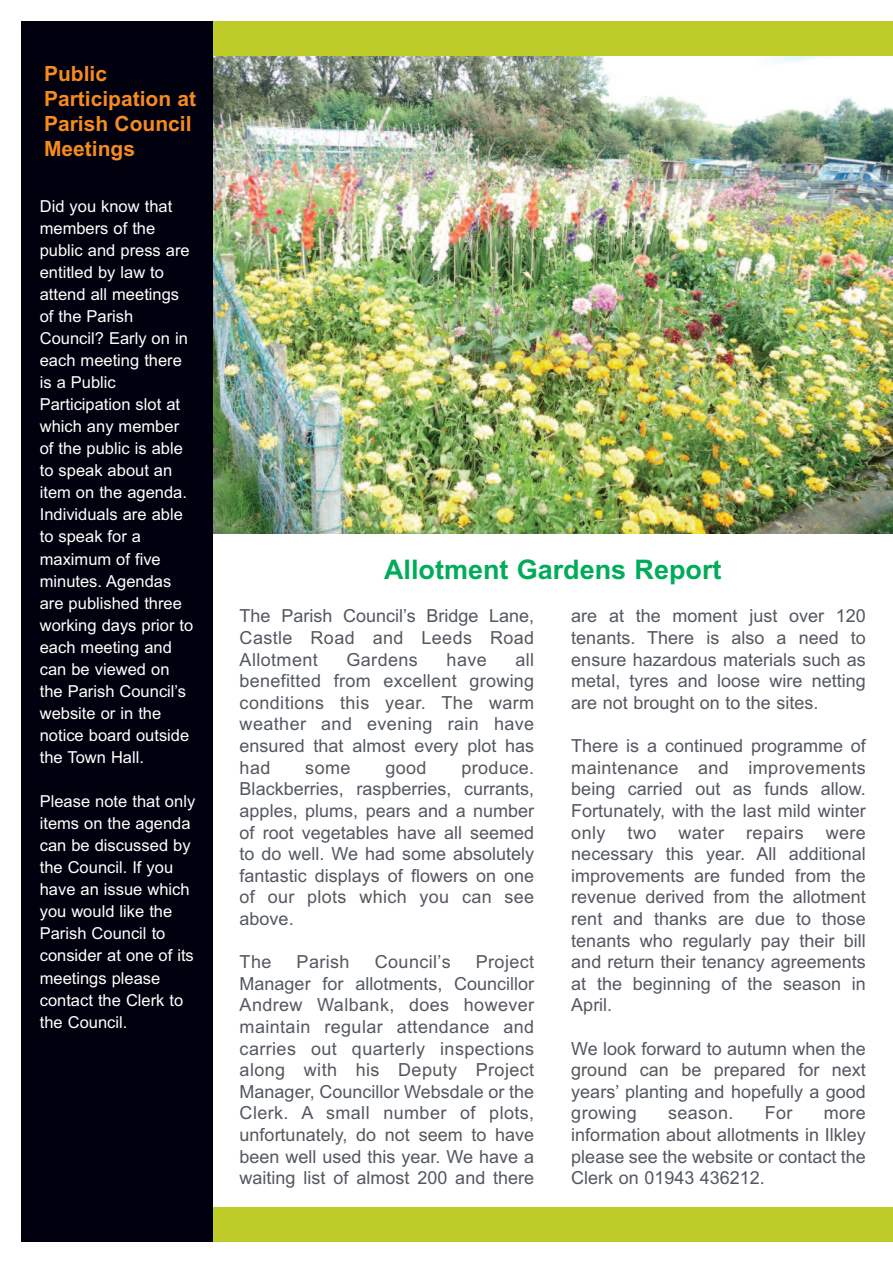
<style>
.page{position:relative;width:893px;height:1263px;background:#fff}
.page>*{position:absolute;margin:0;border:0;box-sizing:border-box;transform-origin:0 0}
.t1{font:700 27px "Arial";color:#00ac5a}
.t2{font:700 21px/25.2px "Arial";color:#f68b1f}
.t3{font:18px/21.6px "Arial";color:#535860;text-align:justify}
.t4{font:18px "Arial";letter-spacing:.02em;color:#535860}
.t5{font:16.5px/22px "Arial";color:#fff}
</style>
<div class="page">
<img style="left:213px;top:55px;width:680px;height:479px">
<div style="left:204px;top:21px;width:689px;height:34px;background:#becc2a"></div>
<div style="left:204px;top:1208px;width:689px;height:34px;background:#becc2a"></div>
<div style="left:21px;top:21px;width:192px;height:1221px;background:#00000e"></div>
<p class="t2" style="left:44px;top:61px;width:154px">Public<br>Participation at<br>Parish Council<br>Meetings</p>
<p class="t5" style="left:40px;top:195px;width:155px">Did you know that members of the public and press are entitled by law to attend all meetings of the Parish<br>Council? Early on in each meeting there is a Public<br>Participation slot at which any member of the public is able to speak about an item on the agenda.<br>Individuals are able to speak for a maximum of five minutes. Agendas are published three working days prior to each meeting and can be viewed on the Parish Council’s website or in the notice board outside the Town Hall.</p>
<p class="t5" style="left:40px;top:790px;width:157px">Please note that only items on the agenda can be discussed by the Council. If you have an issue which you would like the<br>Parish Council to consider at one of its meetings please contact the Clerk to the Council.</p>
<h1 class="t1" style="left:384px;top:554px;width:339px">Allotment Gardens Report</h1>
<p class="t3" style="left:240px;top:605px;width:296px">The Parish Council’s Bridge Lane, Castle Road and Leeds Road Allotment</p>
<p class="t4" style="left:346px;top:649px;width:73px">Gardens</p>
<p class="t3" style="left:447px;top:649px;width:42px">have</p>
<p class="t3" style="left:240px;top:649px;width:296px;text-indent:276px">all benefitted from excellent growing conditions this year. The warm weather and evening rain have ensured that almost every plot has had</p>
<p class="t3" style="left:240px;top:757px;width:296px;text-indent:222px">produce.<br>Blackberries, raspberries, currants, apples, plums, pears and a number of root vegetables have all seemed to do well. We had some absolutely fantastic displays of flowers on one of our plots which you can see above.</p>
<p class="t3" style="left:240px;top:951px;width:33px">The</p>
<p class="t3" style="left:297px;top:951px;width:55px">Parish</p>
<p class="t4" style="left:375px;top:951px;width:77px">Council’s</p>
<p class="t3" style="left:305px;top:757px;width:47px">some</p>
<p class="t3" style="left:385px;top:757px;width:43px">good</p>
<p class="t3" style="left:240px;top:951px;width:296px;text-indent:236px">Project Manager for allotments, Councillor Andrew Walbank, does however maintain regular attendance and carries out quarterly inspections along with his Deputy Project Manager, Councillor Websdale or the Clerk. A small number of plots, unfortunately, do not seem to have been well used this year. We have a waiting list of almost 200 and there</p>
<p class="t3" style="left:571px;top:605px;width:296px">are at the moment just over 120 tenants. There is also a need to ensure hazardous materials such as metal, tyres and loose wire netting are not brought on to the sites.</p>
<p class="t3" style="left:571px;top:735px;width:296px">There is a continued programme of maintenance and improvements being carried out as funds allow.<br>Fortunately, with the last mild winter only two water repairs were necessary this year. All additional improvements are funded from the revenue derived from the allotment rent and thanks are due to those tenants who regularly pay their bill and return their tenancy agreements at the beginning of the season in April.</p>
<p class="t3" style="left:571px;top:1037px;width:296px">We look forward to autumn when the ground can be prepared for next years’ planting and hopefully a good growing</p>
<p class="t3" style="left:668px;top:1102px;width:67px">season.</p>
<p class="t3" style="left:765px;top:1102px;width:29px">For</p>
<p class="t3" style="left:571px;top:1102px;width:296px;text-indent:252px">more information about allotments in Ilkley please see the website or contact the Clerk on 01943 436212.</p>
</div>
